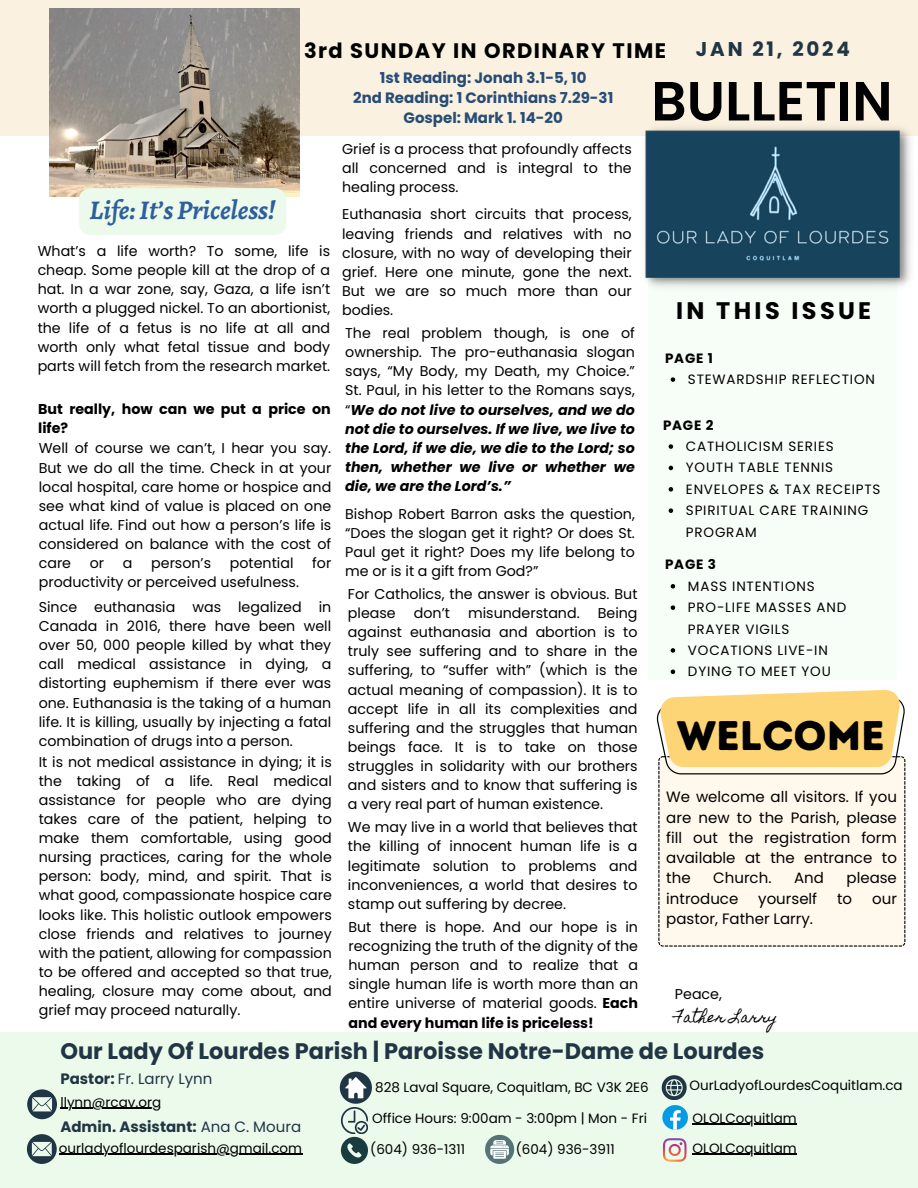
<style>
.page{position:relative;width:918px;height:1188px;background:#fff}
.page>*{position:absolute;margin:0;border:0;box-sizing:border-box;transform-origin:0 0}
.t1{font:600 55.2px "Poppins";color:#000}
.t2{font:41.4px "Intro Rust Base";color:#000}
.t3{font:italic 700 27px "Alegreya";color:#2e5e9d}
.t4{font:700 24px "Poppins";letter-spacing:.14em;color:#000}
.t5{font:700 22.5px "Poppins";color:#213644}
.t6{font:700 21px "Poppins";letter-spacing:.07em;color:#000}
.t7{font:700 19.95px "Poppins";letter-spacing:.14em;color:#213644}
.t8{font:15px/20.2px "Poppins";color:#000;text-align:justify}
.t9{font:700 15px/20.2px "Poppins";color:#274c76;text-align:center}
.t10{font:700 15px "Poppins";color:#213644}
.t11{font:15px "Poppins";color:#213644}
.t12{font:14.25px/19.2px "Poppins";color:#000;text-align:justify}
.t13{font:italic 700 14.25px/19.2px "Poppins";color:#000;text-align:justify}
.t14{font:700 14.25px/19.2px "Poppins";color:#000}
.t15{font:14.25px "Homemade Apple";color:#000}
.t16{font:13.5px "Poppins";color:#000}
.t17{font:13.5px/21.3px "Poppins";letter-spacing:.06em;color:#000}
.t18{font:700 13.5px "Poppins";letter-spacing:.06em;color:#000}
.s1{font-weight:400;font-style:normal}
.s2{font-weight:700}
.s3{font-weight:400}
</style>
<div class="page">
<div style="left:0;top:0;width:918px;height:136px;background:#faf1e0"></div>
<div style="left:649px;top:264px;width:248px;height:416px;background:#f7fdf7"></div>
<img style="left:645px;top:128px;width:266px;height:159px">
<div style="left:0;top:1032px;width:918px;height:156px;background:#ebfaeb"></div>
<svg style="left:27px;top:1089px;width:30px;height:30px"></svg>
<svg style="left:662px;top:1075px;width:26px;height:55px"></svg>
<svg style="left:663px;top:1138px;width:24px;height:24px"></svg>
<svg style="left:340px;top:1072px;width:32px;height:92px"></svg>
<svg style="left:485px;top:1135px;width:29px;height:29px"></svg>
<svg style="left:27px;top:1134px;width:30px;height:30px"></svg>
<div style="left:658px;top:774px;width:247px;height:172px;background:#fff8ed"></div>
<img style="left:50px;top:9px;width:250px;height:188px">
<svg style="left:671px;top:584px;width:4px;height:5px"></svg>
<svg style="left:671px;top:605px;width:4px;height:5px"></svg>
<svg style="left:671px;top:648px;width:4px;height:5px"></svg>
<svg style="left:671px;top:670px;width:4px;height:4px"></svg>
<svg style="left:669px;top:444px;width:4px;height:5px"></svg>
<svg style="left:669px;top:466px;width:4px;height:4px"></svg>
<svg style="left:669px;top:487px;width:4px;height:5px"></svg>
<svg style="left:669px;top:508px;width:4px;height:5px"></svg>
<div style="left:79px;top:188px;width:207px;height:47px;background:#ebfaeb"></div>
<svg style="left:671px;top:377px;width:4px;height:5px"></svg>
<hr style="left:59px;top:1154px;width:243px;height:1px;background:#000">
<hr style="left:693px;top:1154px;width:104px;height:1px;background:#000">
<hr style="left:693px;top:1124px;width:104px;height:1px;background:#000">
<hr style="left:60px;top:1108px;width:101px;height:1px;background:#000">
<svg style="left:657px;top:690px;width:248px;height:84px"></svg>
<p class="t6" style="left:304px;top:36px;width:364px">3rd SUNDAY IN ORDINARY TIME</p>
<p class="t7" style="left:696px;top:35px;width:155px">JAN 21, 2024</p>
<p class="t3" style="left:90px;top:192px;width:187px">Life:It’s Priceless!</p>
<p class="t12" style="left:38px;top:241px;width:294px">What’s a life worth? To some, life is cheap. Some people kill at the drop of a hat. In a war zone, say, Gaza, a life isn’t worth a plugged nickel. To an abortionist, the life of a fetus is no life at all and worth only what fetal tissue and body parts will fetch from the research market.</p>
<p class="t14" style="left:38px;top:399px;width:294px">But really, how can we put a price on life?</p>
<p class="t12" style="left:39px;top:439px;width:294px">Well of course we can’t, I hear you say.<br>But we do all the time. Check in at your local hospital, care home or hospice and see what kind of value is placed on one actual life. Find out how a person’s life is considered on balance with the cost of care</p>
<p class="t12" style="left:90px;top:554px;width:16px">or</p>
<p class="t12" style="left:123px;top:554px;width:11px">a</p>
<p class="t12" style="left:151px;top:554px;width:61px">person’s</p>
<p class="t12" style="left:230px;top:554px;width:65px">potential</p>
<p class="t12" style="left:312px;top:554px;width:21px">for</p>
<p class="t12" style="left:39px;top:573px;width:262px">productivity or perceived usefulness.</p>
<p class="t12" style="left:39px;top:597px;width:294px">Since euthanasia was legalized in Canada in 2016, there have been well over 50, 000 people killed by what they call medical assistance in dying, a distorting euphemism if there ever was one. Euthanasia is the taking of a human life. It is killing, usually by injecting a fatal combination of drugs into a person.</p>
<p class="t12" style="left:39px;top:752px;width:295px">It is not medical assistance in dying; it is the taking of a life. Real medical assistance for people who are dying takes care of the patient, helping to make them comfortable, using good nursing practices, caring for the whole person: body, mind, and spirit. That is what good, compassionate hospice care looks like. This holistic outlook empowers close friends and relatives to journey with the patient, allowing for compassion to be offered and accepted so that true, healing, closure may come about, and grief may proceed naturally.</p>
<p class="t9" style="left:380px;top:68px;width:208px">1st Reading: Jonah 3.1-5, 10</p>
<p class="t9" style="left:353px;top:88px;width:262px">2nd Reading: 1 Corinthians 7.29-31<br>Gospel: Mark 1. 14-20</p>
<p class="t1" style="left:651px;top:63px;width:243px">BULLETIN</p>
<p class="t12" style="left:342px;top:139px;width:291px">Grief is a process that profoundly affects all concerned and is integral to the healing process.</p>
<p class="t12" style="left:342px;top:205px;width:291px">Euthanasia short circuits that process, leaving friends and relatives with no closure, with no way of developing their grief. Here one minute, gone the next.<br>But we are so much more than our bodies.</p>
<p class="t13" style="left:345px;top:323px;width:291px"><span class="s1">The real problem though, is one of ownership. The pro-euthanasia slogan says, “My Body, my Death, my Choice.” St. Paul, in his letter to the Romans says, “</span>We do not live to ourselves, and we do not die to ourselves. If we live, we live to the Lord, if we die, we die to the Lord; so then, whether we live or whether we die, we are the Lord’s.”</p>
<p class="t12" style="left:345px;top:504px;width:291px">Bishop Robert Barron asks the question, “Does the slogan get it right? Or does St.<br>Paul get it right? Does my life belong to me or is it a gift from God?”</p>
<p class="t12" style="left:348px;top:584px;width:291px">For Catholics, the answer is obvious. But please</p>
<p class="t12" style="left:348px;top:603px;width:291px;text-indent:250px">Being against euthanasia and abortion is to truly see suffering and to share in the suffering, to “suffer with” (which is the actual meaning of compassion). It is to accept life in all its complexities and suffering and the struggles that human beings face. It is to take on those struggles in solidarity with our brothers and sisters and to know that suffering is a very real part of human existence.</p>
<p class="t12" style="left:348px;top:818px;width:291px">We may live in a world that believes that the killing of innocent human life is a legitimate solution to problems and inconveniences, a world that desires to stamp out suffering by decree.</p>
<p class="t12" style="left:414px;top:603px;width:38px">don’t</p>
<p class="t12" style="left:468px;top:603px;width:113px">misunderstand.</p>
<p class="t12" style="left:348px;top:917px;width:291px">But there is hope. And our hope is in recognizing the truth of the dignity of the human person and to realize that a single human life is worth more than an entire universe of material goods. <span class="s2">Each and every human life is priceless!</span></p>
<p class="t4" style="left:676px;top:294px;width:197px">IN THIS ISSUE</p>
<p class="t18" style="left:665px;top:349px;width:49px">PAGE 1</p>
<p class="t17" style="left:688px;top:369px;width:189px">STEWARDSHIP REFLECTION</p>
<p class="t18" style="left:663px;top:416px;width:52px">PAGE 2</p>
<p class="t17" style="left:686px;top:436px;width:149px">CATHOLICISM SERIES</p>
<p class="t17" style="left:686px;top:457px;width:149px">YOUTH TABLE TENNIS</p>
<p class="t17" style="left:686px;top:478px;width:196px">ENVELOPES &amp; TAX RECEIPTS</p>
<p class="t17" style="left:686px;top:500px;width:184px">SPIRITUAL CARE TRAINING<br>PROGRAM</p>
<p class="t18" style="left:665px;top:555px;width:53px">PAGE 3</p>
<p class="t17" style="left:688px;top:575px;width:128px">MASS INTENTIONS</p>
<p class="t17" style="left:688px;top:597px;width:160px">PRO-LIFE MASSES AND<br>PRAYER VIGILS</p>
<p class="t17" style="left:688px;top:640px;width:141px">VOCATIONS LIVE-IN</p>
<p class="t17" style="left:688px;top:661px;width:144px">DYING TO MEET YOU</p>
<p class="t2" style="left:677px;top:711px;width:210px">WELCOME</p>
<p class="t8" style="left:666px;top:787px;width:232px">We welcome all visitors. If you are new to the Parish, please fill out the registration form available at the entrance to the</p>
<p class="t8" style="left:713px;top:868px;width:60px">Church.</p>
<p class="t8" style="left:794px;top:868px;width:31px">And</p>
<p class="t8" style="left:847px;top:868px;width:52px">please</p>
<p class="t8" style="left:666px;top:888px;width:74px">introduce</p>
<p class="t8" style="left:758px;top:888px;width:60px">yourself</p>
<p class="t8" style="left:837px;top:888px;width:17px">to</p>
<p class="t8" style="left:872px;top:888px;width:26px">our</p>
<p class="t8" style="left:666px;top:908px;width:148px">pastor, Father Larry.</p>
<p class="t12" style="left:675px;top:985px;width:48px">Peace,</p>
<p class="t15" style="left:675px;top:1009px;width:104px">Father Larry</p>
<p class="t5" style="left:60px;top:1036px;width:705px">Our Lady Of Lourdes Parish | Paroisse Notre-Dame de Lourdes</p>
<p class="t16" style="left:375px;top:1078px;width:275px">828 Laval Square, Coquitlam, BC V3K 2E6</p>
<p class="t11" style="left:60px;top:1069px;width:154px"><span class="s2">Pastor:</span> Fr. Larry Lynn</p>
<p class="t16" style="left:689px;top:1076px;width:215px">OurLadyofLourdesCoquitlam.ca</p>
<p class="t16" style="left:60px;top:1092px;width:102px">llynn@rcav.org</p>
<p class="t10" style="left:60px;top:1117px;width:242px">Admin. Assistant: <span class="s3">Ana C. Moura</span></p>
<p class="t16" style="left:372px;top:1108px;width:276px">Office Hours: 9:00am - 3:00pm | Mon - Fri</p>
<p class="t16" style="left:516px;top:1139px;width:100px">(604) 936-3911</p>
<p class="t16" style="left:693px;top:1108px;width:106px">OLOLCoquitlam</p>
<p class="t16" style="left:370px;top:1140px;width:96px">(604) 936-1311</p>
<p class="t16" style="left:59px;top:1139px;width:245px">ourladyoflourdesparish@gmail.com</p>
<p class="t16" style="left:693px;top:1139px;width:106px">OLOLCoquitlam</p>
</div>
